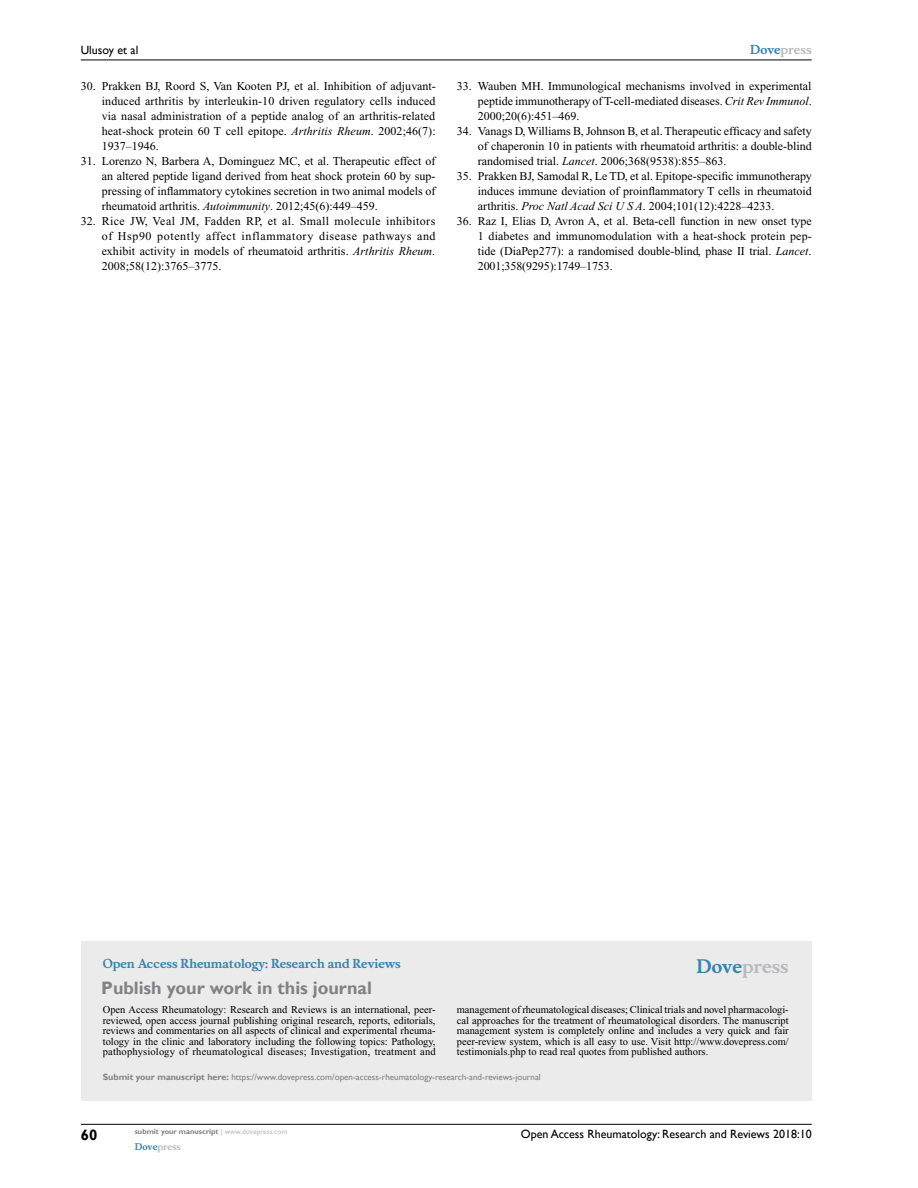
<style>
.page{position:relative;width:918px;height:1188px;background:#fff}
.page>*{position:absolute;margin:0;border:0;box-sizing:border-box;transform-origin:0 0}
.t1{font:700 18px "Gill Sans";color:#808285}
.t2{font:700 18px "Musee";color:#b8babc}
.t3{font:700 15px "Gill Sans";color:#000}
.t4{font:12px/15px "Times New Roman";color:#000;text-align:justify}
.t5{font:12px "Gill Sans";color:#000}
.t6{font:700 12px "Musee";color:#3785ad}
.t7{font:700 12px "Musee";color:#b8babc}
.t8{font:10.5px/10.5px "Times New Roman";color:#000;text-align:justify}
.t9{font:9px "Gill Sans";color:#808285}
.t10{font:700 9px "Musee";color:#b8babc}
.t11{font:700 7.5px "Gill Sans";color:#808285}
.s1{font-style:italic}
.s2{color:#3785ad}
.s3{font-weight:700}
.s4{font-weight:400;color:#b8babc}
</style>
<div class="page">
<div style="left:81px;top:941px;width:731px;height:160px;background:#ebebec"></div>
<hr style="left:81px;top:1124px;width:731px;height:1px;background:#000">
<hr style="left:81px;top:60px;width:731px;height:1px;background:#000">
<p class="t5" style="left:81px;top:43px;width:59px">Ulusoy et al</p>
<p class="t4" style="left:102px;top:79px;width:336px;text-indent:-21px">30. Prakken BJ, Roord S, Van Kooten PJ, et al. Inhibition of adjuvant&shy;induced arthritis by interleukin-10 driven regulatory cells induced via nasal administration of a peptide analog of an arthritis-related heat-shock protein 60 T cell epitope. <span class="s1">Arthritis Rheum</span>. 2002;46(7):<br>1937–1946.</p>
<p class="t4" style="left:102px;top:154px;width:335px;text-indent:-21px">31. Lorenzo N, Barbera A, Dominguez MC, et al. Therapeutic effect of an altered peptide ligand derived from heat shock protein 60 by sup&shy;pressing of inflammatory cytokines secretion in two animal models of rheumatoid arthritis. <span class="s1">Autoimmunity</span>. 2012;45(6):449–459.</p>
<p class="t4" style="left:102px;top:214px;width:335px;text-indent:-21px">32. Rice JW, Veal JM, Fadden RP, et al. Small molecule inhibitors of Hsp90 potently affect inflammatory disease pathways and exhibit activity in models of rheumatoid arthritis. <span class="s1">Arthritis Rheum</span>.<br>2008;58(12):3765–3775.</p>
<p class="t7" style="left:750px;top:43px;width:63px"><span class="s2">Dove</span>press</p>
<p class="t4" style="left:478px;top:79px;width:335px;text-indent:-21px">33. Wauben MH. Immunological mechanisms involved in experimental peptide immunotherapy of T-cell-mediated diseases. <span class="s1">Crit Rev Immunol</span>.<br>2000;20(6):451–469.</p>
<p class="t4" style="left:478px;top:124px;width:336px;text-indent:-21px">34. Vanags D, Williams B, Johnson B, et al. Therapeutic efficacy and safety of chaperonin 10 in patients with rheumatoid arthritis: a double-blind randomised trial. <span class="s1">Lancet</span>. 2006;368(9538):855–863.</p>
<p class="t4" style="left:478px;top:169px;width:335px;text-indent:-21px">35. Prakken BJ, Samodal R, Le TD, et al. Epitope-specific immunotherapy induces immune deviation of proinflammatory T cells in rheumatoid arthritis. <span class="s1">Proc Natl Acad Sci U S A</span>. 2004;101(12):4228–4233.</p>
<p class="t4" style="left:478px;top:214px;width:335px;text-indent:-21px">36. Raz I, Elias D, Avron A, et al. Beta-cell function in new onset type 1 diabetes and immunomodulation with a heat-shock protein pep&shy;tide (DiaPep277): a randomised double-blind, phase II trial. <span class="s1">Lancet</span>.<br>2001;358(9295):1749–1753.</p>
<p class="t6" style="left:103px;top:956px;width:300px">Open Access Rheumatology: Research and Reviews</p>
<h1 class="t1" style="left:101px;top:977px;width:272px">Publish your work in this journal</h1>
<h1 class="t2" style="left:697px;top:955px;width:94px"><span class="s2">Dove</span>press</h1>
<p class="t8" style="left:103px;top:1004px;width:335px">Open Access Rheumatology: Research and Reviews is an international, peer&shy;reviewed, open access journal publishing original research, reports, editorials, reviews and commentaries on all aspects of clinical and experimental rheuma&shy;tology in the clinic and laboratory including the following topics: Pathology, pathophysiology of rheumatological diseases; Investigation, treatment and</p>
<p class="t8" style="left:457px;top:1004px;width:333px">management of rheumatological diseases; Clinical trials and novel pharmacologi&shy;cal approaches for the treatment of rheumatological disorders. The manuscript management system is completely online and includes a very quick and fair peer-review system, which is all easy to use. Visit http://www.dovepress.com/ testimonials.php to read real quotes from published authors.</p>
<p class="t9" style="left:103px;top:1072px;width:440px"><span class="s3">Submit your manuscript here:</span> https://www.dovepress.com/open-access-rheumatology-research-and-reviews-journal</p>
<p class="t3" style="left:81px;top:1126px;width:18px">60</p>
<p class="t11" style="left:135px;top:1127px;width:154px">submit your manuscript <span class="s4">| www.dovepress.com</span></p>
<p class="t10" style="left:135px;top:1141px;width:48px"><span class="s2">Dove</span>press</p>
<p class="t5" style="left:521px;top:1127px;width:292px">Open Access Rheumatology: Research and Reviews 2018:10</p>
</div>
